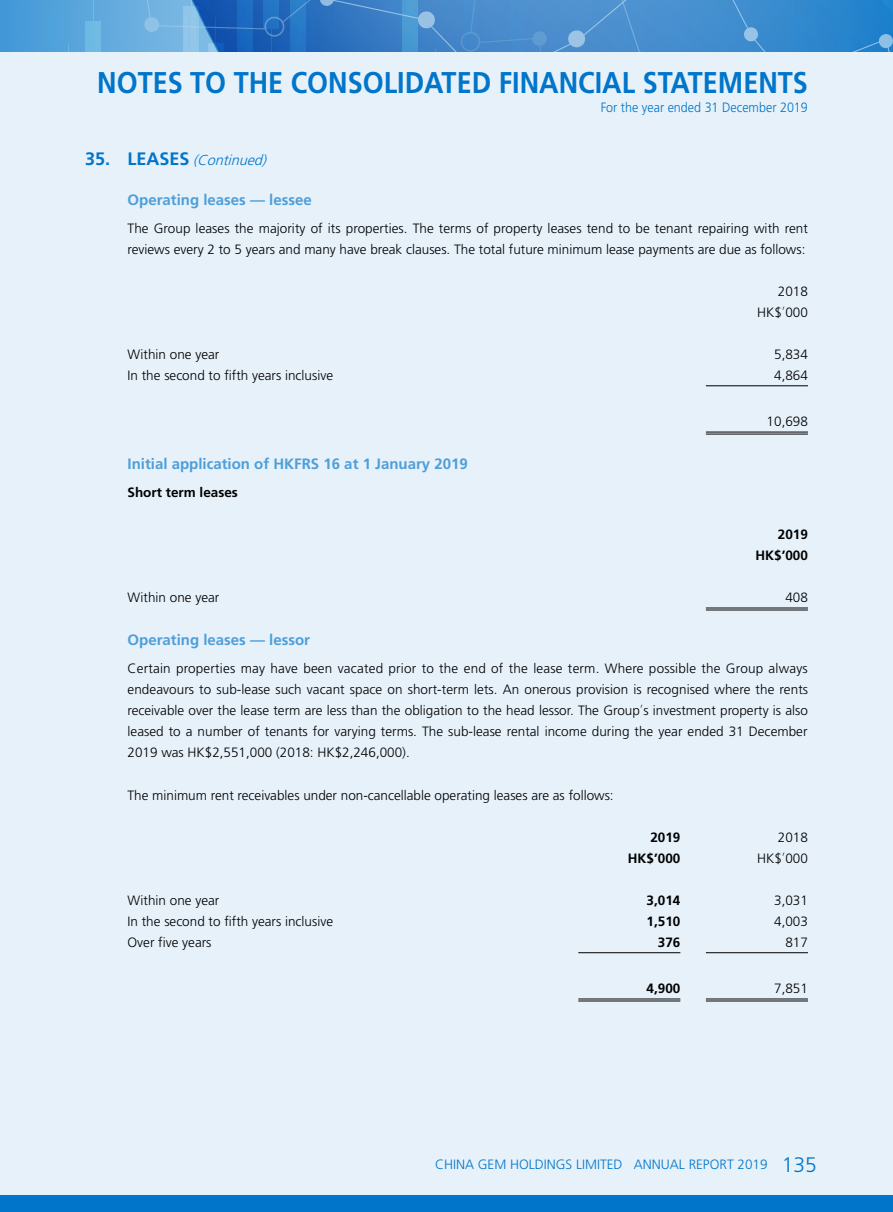
<style>
.page{position:relative;width:893px;height:1212px;background:#e6f1fa}
.page>*{position:absolute;margin:0;border:0;box-sizing:border-box;transform-origin:0 0}
.t1{font:700 30px "Frutiger LT Std";color:#0075c9;scale:.9 1}
.t2{font:700 15px "Frutiger LT Std";color:#4d9ed9}
.t3{font:italic 300 14.4px "Frutiger LT Std";color:#0075c9}
.t4{font:300 13.5px/21px "Frutiger LT Std";color:#000}
.t5{font:700 13.5px/21px "Frutiger LT Std";color:#000;text-align:right}
.t6{font:300 13.5px "Frutiger LT Std";color:#0075c9}
.t7{font:300 13.5px "Frutiger LT Std";color:#0075c9;scale:.93 1}
.s1{font-weight:700;font-style:normal;font-size:18px}
.s2{font-family:"Futura LT"}
.s3{font-size:21px}
</style>
<div class="page">
<svg style="left:0;top:0;width:797px;height:51px;background:#4f9ed8"></svg>
<div style="left:85px;top:21px;width:16px;height:30px;background:#6fbae4"></div>
<svg style="left:93px;top:0;width:1px;height:21px"></svg>
<div style="left:48px;top:15px;width:14px;height:36px;background:#4fa3dc"></div>
<svg style="left:54px;top:0;width:1px;height:15px"></svg>
<div style="left:793px;top:17px;width:14px;height:34px;background:#3189cf"></div>
<svg style="left:725px;top:0;width:56px;height:51px;background:#428fcf"></svg>
<svg style="left:797px;top:0;width:96px;height:51px;background:#2b86cd"></svg>
<svg style="left:128px;top:0;width:589px;height:52px;background:#4689cb"></svg>
<div style="left:0;top:1195px;width:893px;height:17px;background:#0075c9"></div>
<hr style="left:706px;top:385px;width:102px;height:1px;background:#000">
<hr style="left:706px;top:431px;width:102px;height:1px;background:#000">
<hr style="left:706px;top:433px;width:102px;height:1px;background:#000">
<hr style="left:706px;top:607px;width:102px;height:1px;background:#000">
<hr style="left:706px;top:609px;width:102px;height:1px;background:#000">
<hr style="left:578px;top:952px;width:102px;height:1px;background:#000">
<hr style="left:706px;top:952px;width:102px;height:1px;background:#000">
<hr style="left:578px;top:998px;width:102px;height:1px;background:#000">
<hr style="left:578px;top:1000px;width:102px;height:1px;background:#000">
<hr style="left:706px;top:998px;width:102px;height:1px;background:#000">
<hr style="left:706px;top:1000px;width:102px;height:1px;background:#000">
<h1 class="t1" style="left:97px;top:65px;width:791px">NOTES TO THE CONSOLIDATED FINANCIAL STATEMENTS</h1>
<p class="t7" style="left:601px;top:100px;width:224px">For the year ended 31 December 2019</p>
<p class="t3" style="left:85px;top:152px;width:187px"><span class="s1">3 5 . L E A S E S</span> (Continued)</p>
<p class="t2" style="left:128px;top:190px;width:186px">Operating leases — lessee</p>
<p class="t4" style="left:128px;top:218px;width:682px">The Group leases the majority of its properties. The terms of property leases tend to be tenant repairing with rent reviews every 2 to 5 years and many have break clauses. The total future minimum lease payments are due as follows:</p>
<p class="t4" style="left:757px;top:281px;width:52px;text-align:right">2018<br>HK$<span class="s2">’</span>000</p>
<p class="t4" style="left:128px;top:344px;width:93px">Within one year</p>
<p class="t4" style="left:774px;top:344px;width:35px">5,834</p>
<p class="t4" style="left:128px;top:365px;width:207px">In the second to fifth years inclusive</p>
<p class="t4" style="left:774px;top:365px;width:35px">4,864</p>
<p class="t4" style="left:767px;top:411px;width:43px">10,698</p>
<p class="t2" style="left:128px;top:455px;width:342px">Initial application of HKFRS 16 at 1 January 2019</p>
<p class="t5" style="left:128px;top:482px;width:112px">Short term leases</p>
<p class="t5" style="left:755px;top:524px;width:54px">2019<br>HK$’000</p>
<p class="t4" style="left:128px;top:587px;width:93px">Within one year</p>
<p class="t4" style="left:785px;top:587px;width:24px">408</p>
<p class="t2" style="left:128px;top:631px;width:184px">Operating leases — lessor</p>
<p class="t4" style="left:128px;top:658px;width:682px;text-align:justify">Certain properties may have been vacated prior to the end of the lease term. Where possible the Group always endeavours to sub-lease such vacant space on short-term lets. An onerous provision is recognised where the rents receivable over the lease term are less than the obligation to the head lessor. The Group<span class="s2">’</span>s investment property is also leased to a number of tenants for varying terms. The sub-lease rental income during the year ended 31 December 2019 was HK$2,551,000 (2018: HK$2,246,000).</p>
<p class="t4" style="left:128px;top:785px;width:488px">The minimum rent receivables under non-cancellable operating leases are as follows:</p>
<p class="t5" style="left:650px;top:827px;width:32px">2019</p>
<p class="t4" style="left:778px;top:827px;width:32px">2018</p>
<p class="t5" style="left:628px;top:848px;width:54px">HK$’000</p>
<p class="t4" style="left:757px;top:848px;width:52px">HK$<span class="s2">’</span>000</p>
<p class="t4" style="left:128px;top:890px;width:93px">Within one year</p>
<p class="t5" style="left:647px;top:890px;width:35px">3,014</p>
<p class="t4" style="left:774px;top:890px;width:35px">3,031</p>
<p class="t4" style="left:128px;top:911px;width:207px">In the second to fifth years inclusive</p>
<p class="t5" style="left:647px;top:911px;width:35px">1,510</p>
<p class="t4" style="left:774px;top:911px;width:35px">4,003</p>
<p class="t4" style="left:128px;top:932px;width:85px">Over five years</p>
<p class="t5" style="left:658px;top:932px;width:24px">376</p>
<p class="t4" style="left:785px;top:932px;width:24px">817</p>
<p class="t5" style="left:647px;top:978px;width:35px">4,900</p>
<p class="t4" style="left:774px;top:978px;width:35px">7,851</p>
<p class="t6" style="left:435px;top:1157px;width:383px">CHINA GEM HOLDINGS LIMITED ANNUAL REPORT 2019 <span class="s3">135</span></p>
</div>
